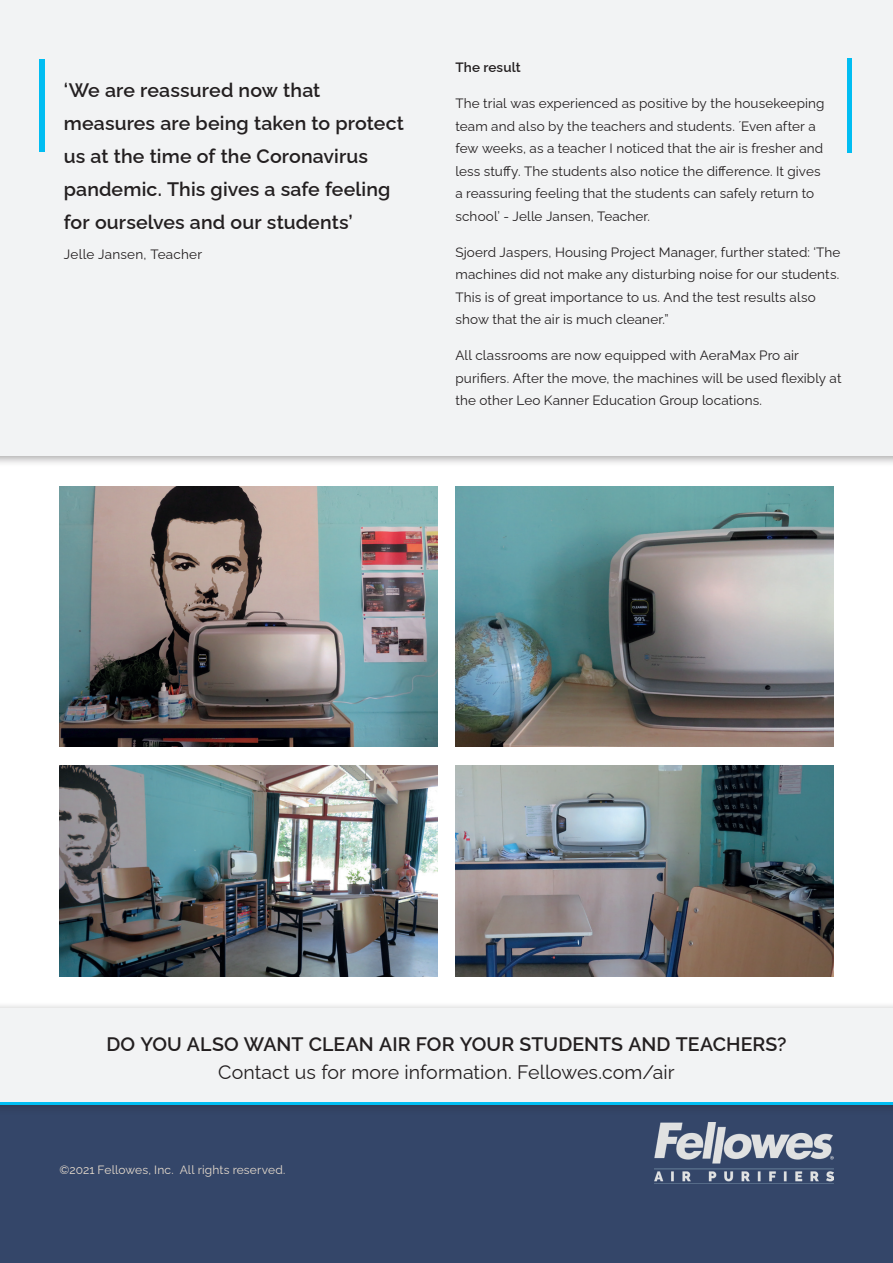
<style>
.page{position:relative;width:893px;height:1263px;background:#fff}
.page>*{position:absolute;margin:0;border:0;box-sizing:border-box;transform-origin:0 0}
.t1{font:600 19.5px/33px "Raleway";letter-spacing:.005em;color:#231f20}
.t2{font:19.5px "Raleway";letter-spacing:.005em;color:#231f20}
.t3{font:13.5px/22.5px "Raleway";letter-spacing:.01em;color:#231f20}
.t4{font:600 13.5px "Raleway";letter-spacing:.005em;color:#231f20}
.t5{font:12px "Raleway";letter-spacing:.01em;color:#e6dbcd}
</style>
<div class="page">
<div style="left:0;top:0;width:893px;height:467px;background:#231f20;opacity:.4"></div>
<div style="left:0;top:0;width:893px;height:455px;background:#f2f3f4"></div>
<div style="left:847px;top:58px;width:5px;height:94px;background:#01bdf2"></div>
<div style="left:39px;top:60px;width:6px;height:92px;background:#01bdf2"></div>
<div style="left:0;top:1103px;width:893px;height:160px;background:#344669"></div>
<img style="left:654px;top:1123px;width:179px;height:59px">
<img style="left:60px;top:765px;width:377px;height:211px">
<img style="left:455px;top:765px;width:378px;height:211px">
<div style="left:0;top:1002px;width:893px;height:114px;background:#231f20;opacity:.4"></div>
<div style="left:0;top:1008px;width:893px;height:95px;background:#f2f3f4"></div>
<hr style="left:0;top:1102px;width:893px;height:3px;background:#01bdf2">
<img style="left:60px;top:487px;width:377px;height:259px">
<img style="left:455px;top:487px;width:378px;height:260px">
<h1 class="t1" style="left:64px;top:71px;width:342px">‘We are reassured now that measures are being taken to protect us at the time of the Coronavirus pandemic. This gives a safe feeling for ourselves and our students’</h1>
<p class="t3" style="left:64px;top:241px;width:140px">Jelle Jansen, Teacher</p>
<p class="t4" style="left:455px;top:57px;width:67px">The result</p>
<p class="t3" style="left:455px;top:91px;width:371px">The trial was experienced as positive by the housekeeping team and also by the teachers and students. ´Even after a few weeks, as a teacher I noticed that the air is fresher and less stuffy. The students also notice the difference. It gives a reassuring feeling that the students can safely return to school’ - Jelle Jansen, Teacher.</p>
<p class="t3" style="left:455px;top:239px;width:387px">Sjoerd Jaspers, Housing Project Manager, further stated: ‘The machines did not make any disturbing noise for our students.<br>This is of great importance to us. And the test results also show that the air is much cleaner.”</p>
<p class="t3" style="left:455px;top:343px;width:387px">All classrooms are now equipped with AeraMax Pro air purifiers. After the move, the machines will be used flexibly at the other Leo Kanner Education Group locations.</p>
<h1 class="t1" style="left:106px;top:1025px;width:682px">DO YOU ALSO WANT CLEAN AIR FOR YOUR STUDENTS AND TEACHERS?</h1>
<h1 class="t2" style="left:218px;top:1057px;width:458px">Contact us for more information. Fellowes.com/air</h1>
<p class="t5" style="left:60px;top:1160px;width:227px">©2021 Fellowes, Inc. All rights reserved.</p>
</div>
